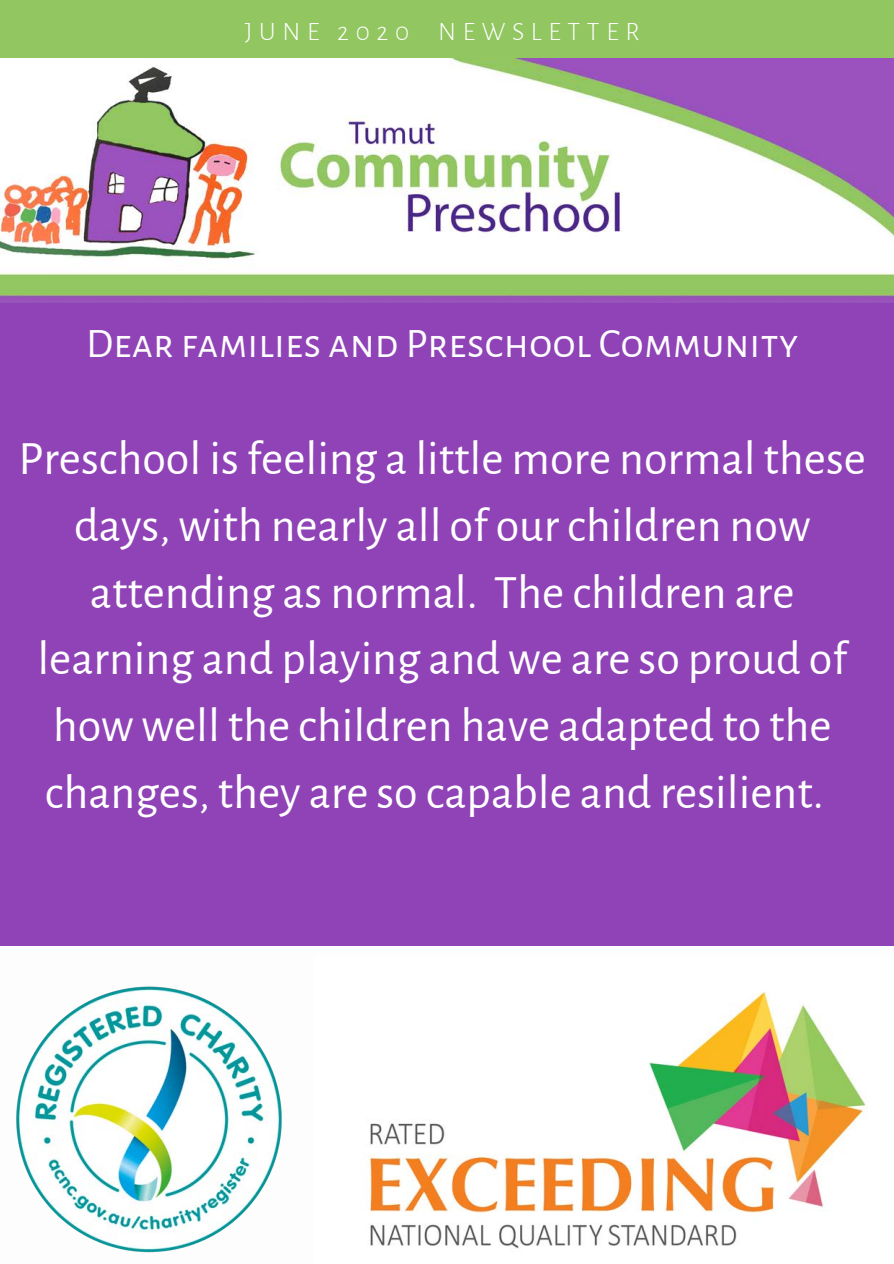
<style>
.page{position:relative;width:894px;height:1264px;background:#fff}
.page>*{position:absolute;margin:0;border:0;box-sizing:border-box;transform-origin:0 0}
.t1{font:48px/66.8px "Alegreya Sans";color:#fff;text-align:center}
.t2{font:42px "Alegreya Sans SC";color:#fdfdfd}
.t3{font:700 31.5px "Arima Madurai";color:#fdfdfd}
.t4{font:300 26.55px "Alegreya Sans";letter-spacing:.25em;color:#fff}
</style>
<div class="page">
<div style="left:0;top:0;width:893px;height:60px;background:#92c660"></div>
<img style="left:0;top:59px;width:893px;height:244px">
<div style="left:0;top:303px;width:893px;height:642px;background:#8f43b6"></div>
<img style="left:16px;top:986px;width:266px;height:267px">
<img style="left:363px;top:991px;width:504px;height:258px">
<p class="t4" style="left:245px;top:16px;width:396px">JUNE 2020 NEWSLETTER</p>
<p class="t2" style="left:86px;top:319px;width:714px">Dear families and Preschool Community</p>
<p class="t3" style="left:250px;top:338px;width:577px">Dear Families and Preschool Community</p>
<p class="t1" style="left:18px;top:422px;width:849px">Preschool is feeling a little more normal these days, with nearly all of our children now attending as normal. The children are learning and playing and we are so proud of how well the children have adapted to the changes, they are so capable and resilient.</p>
</div>
